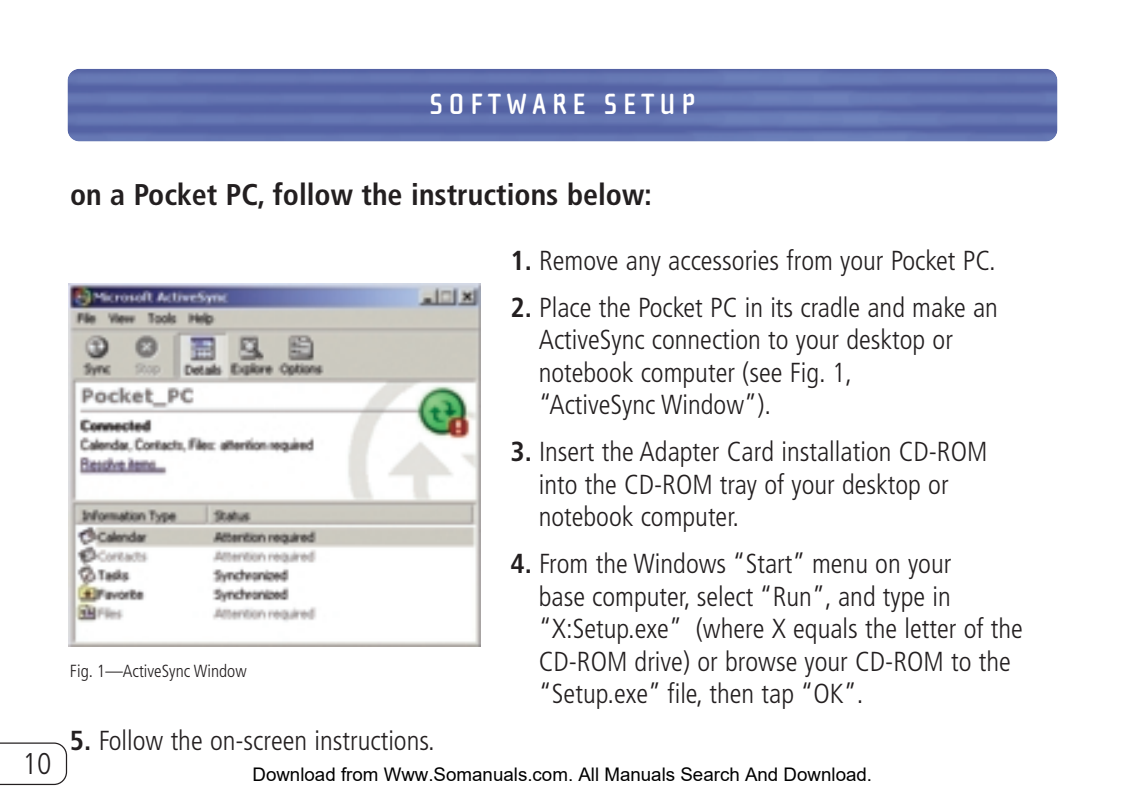
<style>
.page{position:relative;width:1125px;height:810px;background:#fff}
.page>*{position:absolute;margin:0;border:0;box-sizing:border-box;transform-origin:0 0}
.t1{font:700 condensed 30px "Frutiger";color:#231f20}
.t2{font:700 30px "Cholla Sans";letter-spacing:.19em;color:#fff}
.t3{font:300 condensed 30px "Frutiger";color:#231f20}
.t4{font:300 condensed 27.5px/32.5px "Frutiger";color:#231f20}
.t5{font:18.75px "Arial";color:#000}
.t6{font:300 condensed 17.5px "Frutiger";color:#231f20}
.s1{font-weight:700}
</style>
<div class="page">
<img style="left:68px;top:69px;width:989px;height:73px;border-radius:12px">
<svg style="left:0;top:742px;width:67px;height:43px"></svg>
<img style="left:68px;top:283px;width:413px;height:364px">
<p class="t2" style="left:430px;top:95px;width:267px">SOFTWARE SETUP</p>
<p class="t3" style="left:23px;top:751px;width:30px">10</p>
<p class="t1" style="left:70px;top:182px;width:584px">on a Pocket PC, follow the instructions below:</p>
<p class="t6" style="left:70px;top:664px;width:178px">Fig. 1—ActiveSync Window</p>
<p class="t4" style="left:70px;top:727px;width:366px"><span class="s1">5.</span> Follow the on-screen instructions.</p>
<p class="t4" style="left:510px;top:246px;width:487px"><span class="s1">1.</span> Remove any accessories from your Pocket PC.</p>
<p class="t4" style="left:539px;top:293px;width:461px;text-indent:-28px"><span class="s1">2.</span> Place the Pocket PC in its cradle and make an ActiveSync connection to your desktop or notebook computer (see Fig. 1,<br>“ActiveSync Window”).</p>
<p class="t4" style="left:539px;top:438px;width:450px;text-indent:-28px"><span class="s1">3.</span> Insert the Adapter Card installation CD-ROM into the CD-ROM tray of your desktop or notebook computer.</p>
<p class="t4" style="left:539px;top:550px;width:486px;text-indent:-28px"><span class="s1">4.</span> From the Windows “Start” menu on your<br>base computer, select “Run”, and type in “X:Setup.exe” (where X equals the letter of the CD-ROM drive) or browse your CD-ROM to the “Setup.exe” file, then tap “OK”.</p>
<p class="t5" style="left:252px;top:764px;width:621px">Download from Www.Somanuals.com. All Manuals Search And Download.</p>
</div>
